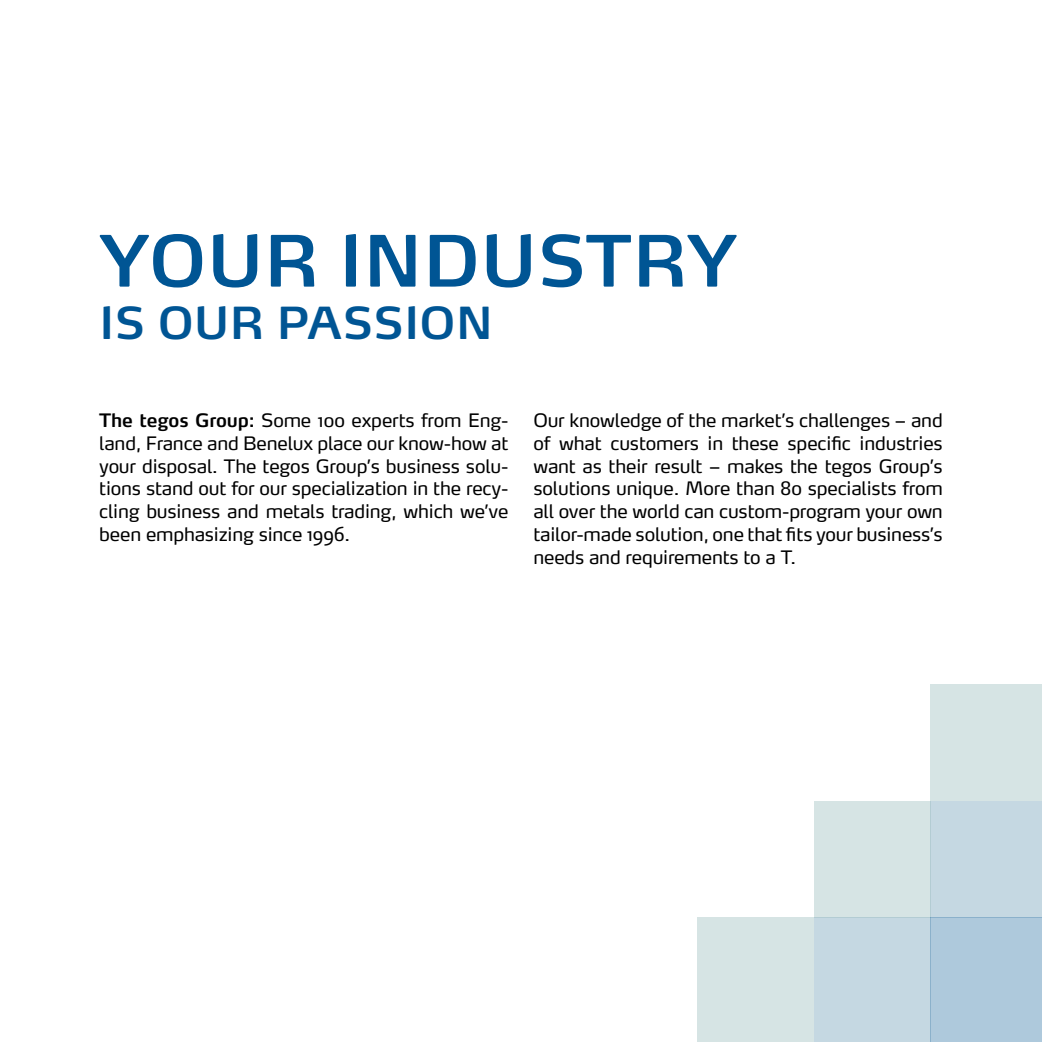
<style>
.page{position:relative;width:1042px;height:1042px;background:#fff}
.page>*{position:absolute;margin:0;border:0;box-sizing:border-box;transform-origin:0 0}
.t1{font:600 70px "Max OT";letter-spacing:.01em;color:#005594}
.t2{font:600 43.75px "Max OT";letter-spacing:.01em;color:#005594}
.t3{font:18.38px/22.8px "Max OT";letter-spacing:-.01em;color:#000;text-align:justify}
.s1{font-weight:600}
</style>
<div class="page">
<div style="left:814px;top:917px;width:116px;height:125px;background:#c5d8e2"></div>
<div style="left:930px;top:801px;width:112px;height:116px;background:#c5d8e2"></div>
<div style="left:697px;top:917px;width:117px;height:125px;background:#d6e4e4"></div>
<div style="left:814px;top:801px;width:116px;height:116px;background:#d6e4e4"></div>
<div style="left:930px;top:684px;width:112px;height:117px;background:#d6e4e4"></div>
<div style="left:930px;top:917px;width:112px;height:125px;background:#aec9dc"></div>
<h1 class="t1" style="left:100px;top:215px;width:639px">YOUR INDUSTRY</h1>
<h2 class="t2" style="left:99px;top:294px;width:395px">IS OUR PASSION</h2>
<p class="t3" style="left:99px;top:409px;width:411px"><span class="s1">The tegos Group:</span> Some 100 experts from Eng&shy;land, France and Benelux place our know-how at your disposal. The tegos Group’s business solu&shy;tions stand out for our specialization in the recy&shy;cling business and metals trading, which we’ve been emphasizing since 1996.</p>
<p class="t3" style="left:533px;top:409px;width:411px">Our knowledge of the market’s challenges – and of what customers in these specific industries want as their result – makes the tegos Group’s solutions unique. More than 80 specialists from all over the world can custom-program your own tailor-made solution, one that fits your business’s needs and requirements to a T.</p>
</div>
